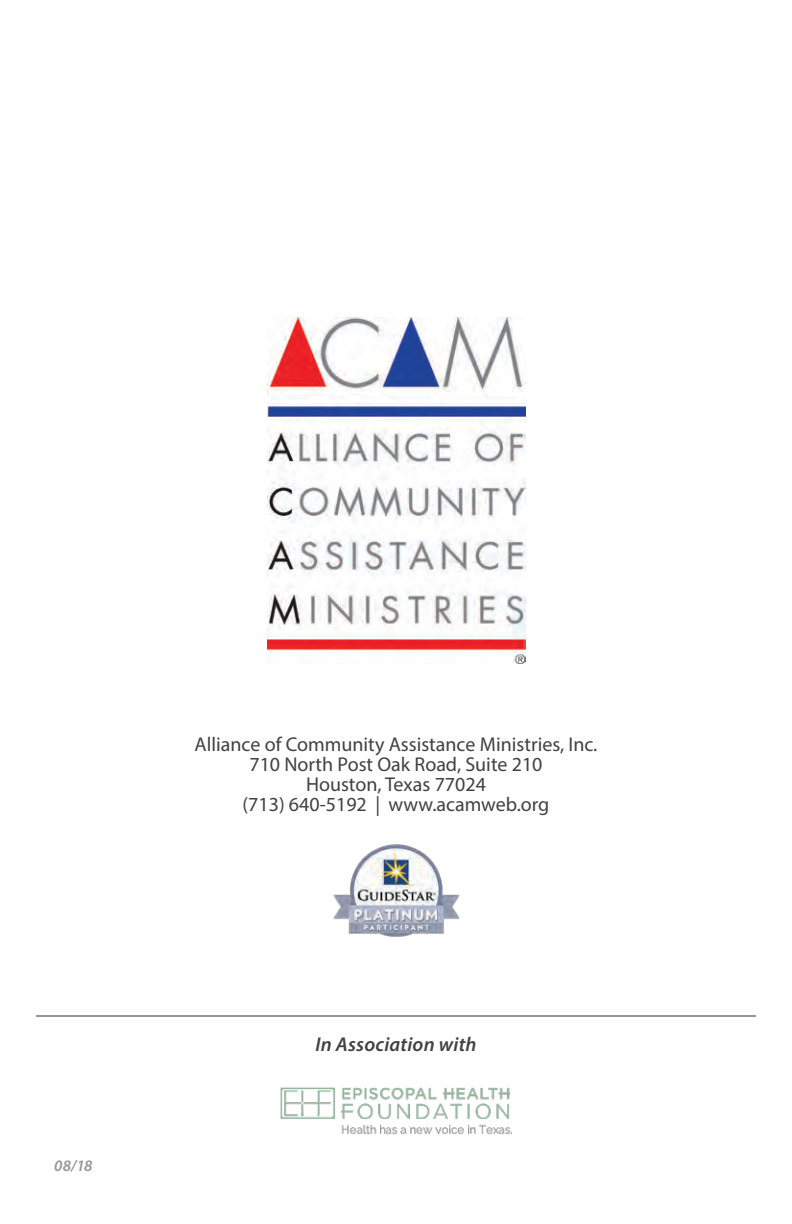
<style>
.page{position:relative;width:792px;height:1224px;background:#fff}
.page>*{position:absolute;margin:0;border:0;box-sizing:border-box;transform-origin:0 0}
.t1{font:20px/20px "Myriad Pro";color:#414142;text-align:center}
.t2{font:italic 600 20px "Myriad Pro";letter-spacing:.01em;color:#414142}
.t3{font:italic 600 16px "Myriad Pro";color:#949698}
</style>
<div class="page">
<img style="left:267px;top:318px;width:259px;height:346px">
<img style="left:280px;top:1087px;width:232px;height:48px">
<img style="left:333px;top:844px;width:127px;height:93px">
<hr style="left:36px;top:1015px;width:720px;height:2px;background:#949698">
<p class="t3" style="left:54px;top:1155px;width:40px">08/18</p>
<p class="t1" style="left:195px;top:734px;width:404px">Alliance of Community Assistance Ministries, Inc.<br>710 North Post Oak Road, Suite 210<br>Houston, Texas 77024<br>(713) 640-5192 | www.acamweb.org</p>
<p class="t2" style="left:315px;top:1032px;width:163px">In Association with</p>
</div>
